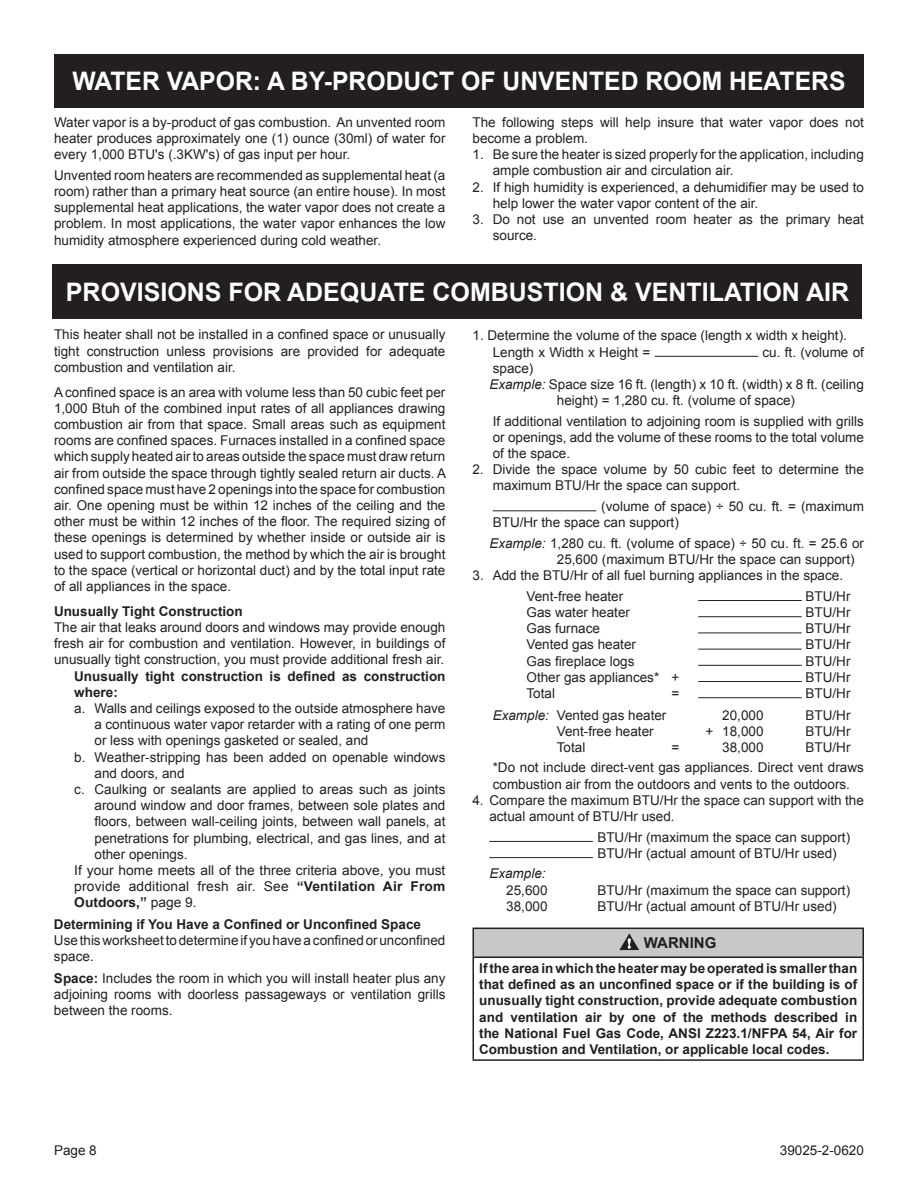
<style>
.page{position:relative;width:918px;height:1188px;background:#fff}
.page>*{position:absolute;margin:0;border:0;box-sizing:border-box;transform-origin:0 0}
.t1{font:700 25.5px "Arial";color:#fff}
.t2{font:700 15px "Arial";color:#231f20}
.t3{font:13.5px/16.2px "Arial";color:#231f20}
.t4{font:700 13.5px/16.2px "Arial";color:#231f20}
.t5{font:italic 13.5px "Arial";color:#231f20}
.s1{font-weight:700}
.s2{font-weight:400}
.s3{font-style:italic}
</style>
<div class="page">
<hr style="left:655px;top:356px;width:103px;height:1px;background:#231f20">
<hr style="left:493px;top:511px;width:103px;height:1px;background:#231f20">
<hr style="left:698px;top:600px;width:104px;height:1px;background:#231f20">
<hr style="left:698px;top:616px;width:104px;height:1px;background:#231f20">
<hr style="left:698px;top:633px;width:104px;height:1px;background:#231f20">
<hr style="left:698px;top:649px;width:104px;height:1px;background:#231f20">
<hr style="left:698px;top:665px;width:104px;height:1px;background:#231f20">
<hr style="left:698px;top:681px;width:104px;height:1px;background:#231f20">
<hr style="left:698px;top:697px;width:104px;height:1px;background:#231f20">
<hr style="left:489px;top:841px;width:104px;height:1px;background:#231f20">
<hr style="left:489px;top:857px;width:104px;height:1px;background:#231f20">
<div style="left:473px;top:928px;width:390px;height:29px;background:#c7c8ca"></div>
<hr style="left:472px;top:928px;width:392px;height:1px;background:#231f20">
<hr style="left:472px;top:929px;width:2px;height:28px;background:#231f20">
<hr style="left:862px;top:929px;width:2px;height:28px;background:#231f20">
<hr style="left:472px;top:957px;width:392px;height:1px;background:#231f20">
<hr style="left:472px;top:958px;width:2px;height:101px;background:#231f20">
<hr style="left:862px;top:958px;width:2px;height:101px;background:#231f20">
<hr style="left:472px;top:1059px;width:392px;height:2px;background:#231f20">
<svg style="left:620px;top:934px;width:18px;height:16px"></svg>
<div style="left:54px;top:54px;width:810px;height:54px;background:#231f20"></div>
<div style="left:52px;top:264px;width:810px;height:55px;background:#231f20"></div>
<h1 class="t1" style="left:72px;top:64px;width:775px">WATER VAPOR: A BY-PRODUCT OF UNVENTED ROOM HEATERS</h1>
<p class="t3" style="left:54px;top:114px;width:393px;text-align:justify">Water vapor is a by-product of gas combustion. An unvented room heater produces approximately one (1) ounce (30ml) of water for every 1,000 BTU's (.3KW's) of gas input per hour.</p>
<p class="t3" style="left:54px;top:167px;width:393px;text-align:justify">Unvented room heaters are recommended as supplemental heat (a room) rather than a primary heat source (an entire house). In most supplemental heat applications, the water vapor does not create a problem. In most applications, the water vapor enhances the low humidity atmosphere experienced during cold weather.</p>
<p class="t3" style="left:472px;top:114px;width:393px">The following steps will help insure that water vapor does not become a problem.</p>
<p class="t3" style="left:493px;top:147px;width:373px;text-indent:-20px">1. Be sure the heater is sized properly for the application, including ample combustion air and circulation air.</p>
<p class="t3" style="left:493px;top:179px;width:373px;text-indent:-20px">2. If high humidity is experienced, a dehumidifier may be used to help lower the water vapor content of the air.</p>
<p class="t3" style="left:493px;top:211px;width:373px;text-indent:-20px">3. Do not use an unvented room heater as the primary heat source.</p>
<h1 class="t1" style="left:66px;top:275px;width:785px">PROVISIONS FOR ADEQUATE COMBUSTION &amp; VENTILATION AIR</h1>
<p class="t3" style="left:54px;top:327px;width:393px;text-align:justify">This heater shall not be installed in a confined space or unusually tight construction unless provisions are provided for adequate combustion and ventilation air.</p>
<p class="t3" style="left:54px;top:384px;width:394px;text-align:justify">A confined space is an area with volume less than 50 cubic feet per 1,000 Btuh of the combined input rates of all appliances drawing combustion air from that space. Small areas such as equipment rooms are confined spaces. Furnaces installed in a confined space which supply heated air to areas outside the space must draw return air from outside the space through tightly sealed return air ducts. A confined space must have 2 openings into the space for combustion air. One opening must be within 12 inches of the ceiling and the other must be within 12 inches of the floor. The required sizing of these openings is determined by whether inside or outside air is used to support combustion, the method by which the air is brought to the space (vertical or horizontal duct) and by the total input rate of all appliances in the space.</p>
<p class="t4" style="left:54px;top:603px;width:190px">Unusually Tight Construction</p>
<p class="t3" style="left:54px;top:619px;width:393px;text-align:justify">The air that leaks around doors and windows may provide enough fresh air for combustion and ventilation. However, in buildings of unusually tight construction, you must provide additional fresh air.</p>
<p class="t4" style="left:74px;top:668px;width:373px">Unusually tight construction is defined as construction where:</p>
<p class="t3" style="left:74px;top:700px;width:373px">a. Walls and ceilings exposed to the outside atmosphere have</p>
<p class="t3" style="left:94px;top:717px;width:352px">a continuous water vapor retarder with a rating of one perm</p>
<p class="t3" style="left:94px;top:733px;width:275px">or less with openings gasketed or sealed, and</p>
<p class="t3" style="left:74px;top:749px;width:373px">b. Weather-stripping has been added on openable windows</p>
<p class="t3" style="left:94px;top:765px;width:92px">and doors, and</p>
<p class="t3" style="left:74px;top:781px;width:373px">c. Caulking or sealants are applied to areas such as joints</p>
<p class="t3" style="left:94px;top:798px;width:352px">around window and door frames, between sole plates and</p>
<p class="t3" style="left:94px;top:814px;width:352px">floors, between wall-ceiling joints, between wall panels, at</p>
<p class="t3" style="left:94px;top:830px;width:352px">penetrations for plumbing, electrical, and gas lines, and at</p>
<p class="t3" style="left:94px;top:846px;width:95px">other openings.</p>
<p class="t3" style="left:74px;top:862px;width:373px">If your home meets all of the three criteria above, you must</p>
<p class="t3" style="left:74px;top:879px;width:373px">provide additional fresh air. See <span class="s1">“Ventilation Air From</span></p>
<p class="t4" style="left:74px;top:895px;width:124px">Outdoors,” <span class="s2">page 9.</span></p>
<p class="t4" style="left:54px;top:917px;width:369px">Determining if You Have a Confined or Unconfined Space</p>
<p class="t3" style="left:54px;top:933px;width:393px">Use this worksheet to determine if you have a confined or unconfined space.</p>
<p class="t3" style="left:54px;top:970px;width:393px;text-align:justify"><span class="s1">Space:</span> Includes the room in which you will install heater plus any adjoining rooms with doorless passageways or ventilation grills between the rooms.</p>
<p class="t3" style="left:493px;top:328px;width:356px;text-indent:-20px">1. Determine the volume of the space (length x width x height).<br>Length x Width x Height =</p>
<p class="t3" style="left:763px;top:344px;width:103px">cu. ft. (volume of</p>
<p class="t3" style="left:493px;top:360px;width:42px">space)</p>
<p class="t3" style="left:489px;top:376px;width:376px"><span class="s3">Example:</span> Space size 16 ft. (length) x 10 ft. (width) x 8 ft. (ceiling</p>
<p class="t3" style="left:557px;top:392px;width:240px">height) = 1,280 cu. ft. (volume of space)</p>
<p class="t3" style="left:493px;top:413px;width:373px;text-align:justify">If additional ventilation to adjoining room is supplied with grills or openings, add the volume of these rooms to the total volume of the space.</p>
<p class="t3" style="left:493px;top:462px;width:373px;text-indent:-20px">2. Divide the space volume by 50 cubic feet to determine the maximum BTU/Hr the space can support.</p>
<p class="t3" style="left:493px;top:498px;width:373px;text-indent:108px">(volume of space) ÷ 50 cu. ft. = (maximum<br>BTU/Hr the space can support)</p>
<p class="t3" style="left:557px;top:535px;width:309px;text-indent:-68px"><span class="s3">Example:</span> 1,280 cu. ft. (volume of space) ÷ 50 cu. ft. = 25.6 or<br>25,600 (maximum BTU/Hr the space can support)</p>
<p class="t3" style="left:526px;top:565px;width:318px;line-height:20.5px;text-indent:-54px">3. Add the BTU/Hr of all fuel burning appliances in the space.<br>Vent-free heater</p>
<p class="t3" style="left:806px;top:588px;width:46px">BTU/Hr</p>
<p class="t3" style="left:527px;top:604px;width:105px">Gas water heater</p>
<p class="t3" style="left:806px;top:604px;width:46px">BTU/Hr</p>
<p class="t3" style="left:527px;top:620px;width:75px">Gas furnace</p>
<p class="t3" style="left:806px;top:620px;width:46px">BTU/Hr</p>
<p class="t3" style="left:527px;top:637px;width:111px">Vented gas heater</p>
<p class="t3" style="left:806px;top:637px;width:46px">BTU/Hr</p>
<p class="t3" style="left:527px;top:653px;width:110px">Gas fireplace logs</p>
<p class="t3" style="left:806px;top:653px;width:46px">BTU/Hr</p>
<p class="t3" style="left:527px;top:669px;width:155px">Other gas appliances* +</p>
<p class="t3" style="left:806px;top:669px;width:46px">BTU/Hr</p>
<p class="t3" style="left:527px;top:685px;width:30px">Total</p>
<p class="t3" style="left:672px;top:685px;width:9px">=</p>
<p class="t3" style="left:806px;top:685px;width:46px">BTU/Hr</p>
<p class="t3" style="left:493px;top:707px;width:175px"><span class="s3">Example:</span> Vented gas heater</p>
<p class="t3" style="left:722px;top:707px;width:43px">20,000</p>
<p class="t3" style="left:806px;top:707px;width:46px">BTU/Hr</p>
<p class="t3" style="left:557px;top:723px;width:98px">Vent-free heater</p>
<p class="t3" style="left:705px;top:723px;width:60px">+ 18,000</p>
<p class="t3" style="left:806px;top:723px;width:46px">BTU/Hr</p>
<p class="t3" style="left:557px;top:739px;width:30px">Total</p>
<p class="t3" style="left:672px;top:739px;width:9px">=</p>
<p class="t3" style="left:722px;top:739px;width:43px">38,000</p>
<p class="t3" style="left:493px;top:737px;width:373px;line-height:20.5px;text-indent:313px">BTU/Hr *Do not include direct-vent gas appliances. Direct vent draws</p>
<p class="t3" style="left:493px;top:776px;width:359px">combustion air from the outdoors and vents to the outdoors.</p>
<p class="t3" style="left:489px;top:792px;width:376px;text-indent:-17px">4. Compare the maximum BTU/Hr the space can support with the actual amount of BTU/Hr used.</p>
<p class="t3" style="left:597px;top:829px;width:254px">BTU/Hr (maximum the space can support)<br>BTU/Hr (actual amount of BTU/Hr used)</p>
<p class="t5" style="left:489px;top:865px;width:58px">Example:</p>
<p class="t3" style="left:506px;top:882px;width:43px">25,600</p>
<p class="t3" style="left:597px;top:882px;width:254px">BTU/Hr (maximum the space can support)</p>
<p class="t3" style="left:506px;top:898px;width:43px">38,000</p>
<p class="t3" style="left:597px;top:898px;width:241px">BTU/Hr (actual amount of BTU/Hr used)</p>
<p class="t2" style="left:644px;top:933px;width:74px">WARNING</p>
<p class="t4" style="left:479px;top:961px;width:380px;text-align:justify">If the area in which the heater may be operated is smaller than that defined as an unconfined space or if the building is of unusually tight construction, provide adequate combustion and ventilation air by one of the methods described in the National Fuel Gas Code, ANSI Z223.1/NFPA 54, Air for Combustion and Ventilation, or applicable local codes.</p>
<p class="t3" style="left:54px;top:1143px;width:44px">Page 8</p>
<p class="t3" style="left:780px;top:1143px;width:86px">39025-2-0620</p>
</div>
